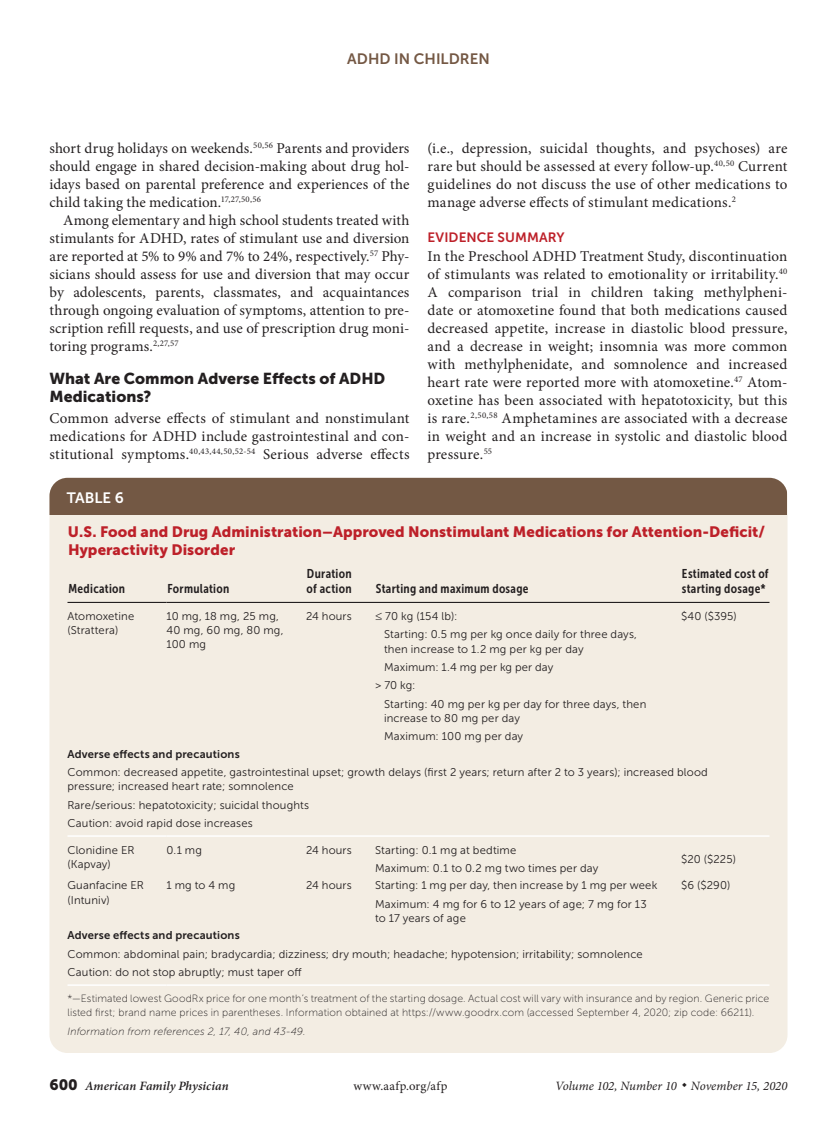
<style>
.page{position:relative;width:837px;height:1134px;background:#fff}
.page>*{position:absolute;margin:0;border:0;box-sizing:border-box;transform-origin:0 0}
.head1{font:15.75px/18px "Museo Sans 900";color:#231f20}
.body_noindent{font:15px/18px "Minion Pro";letter-spacing:.015em;color:#231f20;text-align:justify}
.body_text{font:15px/18px "Minion Pro";letter-spacing:.005em;color:#231f20;text-align:justify}
.table_title{font:15px/18px "Museo Sans 900";letter-spacing:.005em;color:#bd2029}
.t1{font:15px "Museo Sans 700";color:#745844}
.table{font:15px "Museo Sans 700";color:#fff}
.head2{font:13.5px "Museo Sans 700";letter-spacing:.005em;color:#bd2029}
.table_head1{font:12.75px/15.3px "Museo Sans Cond 700";letter-spacing:.025em;color:#231f20}
.t2{font:italic 12.75px "Minion Pro";color:#231f20}
.table_head_last_colu{font:12.75px/15.3px "Museo Sans Cond 700";letter-spacing:.025em;color:#231f20}
.t3{font:italic 600 12.75px "Minion Pro";letter-spacing:.005em;color:#231f20}
.t4{font:12.75px "Minion Pro";letter-spacing:.03em;color:#231f20}
.table_data{font:11.25px/14.2px "Museo Sans 300";letter-spacing:.015em;color:#231f20}
.table_data_indent{font:11.25px/14.2px "Museo Sans 300";letter-spacing:.015em;color:#231f20}
.table_data-2{font:11.25px "Museo Sans 700";letter-spacing:.015em;color:#231f20}
.table_data_last_col{font:11.25px "Museo Sans 300";letter-spacing:.01em;color:#231f20}
.table_fig_note{font:10.5px/13.5px "Museo Sans 100";letter-spacing:.015em;color:#231f20}
.table_fig_note-2{font:italic 10.5px "Museo Sans 100";letter-spacing:.015em;color:#231f20}
.s1{font-family:"Museo Sans 900";font-weight:400;font-style:normal;font-size:15px}
</style>
<div class="page">
<div style="left:50px;top:478px;width:738px;height:575px;background:#f3ede3;border-radius:18px"></div>
<hr style="left:68px;top:602px;width:98px;height:1px;background:#231f20">
<hr style="left:166px;top:602px;width:140px;height:1px;background:#231f20">
<hr style="left:306px;top:602px;width:69px;height:1px;background:#231f20">
<hr style="left:375px;top:602px;width:306px;height:1px;background:#231f20">
<hr style="left:681px;top:602px;width:89px;height:1px;background:#231f20">
<hr style="left:68px;top:984px;width:98px;height:2px;background:#fff">
<hr style="left:166px;top:984px;width:140px;height:2px;background:#fff">
<hr style="left:306px;top:984px;width:69px;height:2px;background:#fff">
<hr style="left:375px;top:984px;width:306px;height:2px;background:#fff">
<hr style="left:681px;top:984px;width:89px;height:2px;background:#fff">
<hr style="left:68px;top:835px;width:98px;height:2px;background:#fff">
<hr style="left:166px;top:835px;width:140px;height:2px;background:#fff">
<hr style="left:306px;top:835px;width:69px;height:2px;background:#fff">
<hr style="left:375px;top:835px;width:306px;height:2px;background:#fff">
<hr style="left:681px;top:835px;width:89px;height:2px;background:#fff">
<div style="left:50px;top:478px;width:738px;height:37px;background:#735844"></div>
<p class="t1" style="left:347px;top:50px;width:144px">ADHD IN CHILDREN</p>
<p class="body_text" style="left:50px;top:139px;width:362px">short drug holidays on weekends.<sup>50,56</sup> Parents and providers should engage in shared decision-making about drug hol&shy;idays based on parental preference and experiences of the child taking the medication.<sup>17,27,50,56</sup></p>
<p class="body_text" style="left:50px;top:211px;width:362px;text-indent:14px">Among elementary and high school students treated with stimulants for ADHD, rates of stimulant use and diversion are reported at 5% to 9% and 7% to 24%, respectively.<sup>57</sup> Phy&shy;sicians should assess for use and diversion that may occur by adolescents, parents, classmates, and acquaintances through ongoing evaluation of symptoms, attention to pre&shy;scription refill requests, and use of prescription drug moni&shy;toring programs.<sup>2,27,57</sup></p>
<p class="head1" style="left:50px;top:369px;width:337px">What Are Common Adverse Effects of ADHD<br>Medications?</p>
<p class="body_noindent" style="left:50px;top:409px;width:362px">Common adverse effects of stimulant and nonstimulant medications for ADHD include gastrointestinal and con&shy;stitutional symptoms.<sup>40,43,44,50,52-54</sup> Serious adverse effects</p>
<p class="body_noindent" style="left:428px;top:139px;width:362px">(i.e., depression, suicidal thoughts, and psychoses) are rare but should be assessed at every follow-up.<sup>40,50</sup> Current guidelines do not discuss the use of other medications to manage adverse effects of stimulant medications.<sup>2</sup></p>
<p class="head2" style="left:428px;top:229px;width:139px">EVIDENCE SUMMARY</p>
<p class="body_noindent" style="left:428px;top:247px;width:362px">In the Preschool ADHD Treatment Study, discontinuation of stimulants was related to emotionality or irritability.<sup>40<br></sup>A comparison trial in children taking methylpheni&shy;date or atomoxetine found that both medications caused decreased appetite, increase in diastolic blood pressure, and a decrease in weight; insomnia was more common with methylphenidate, and somnolence and increased heart rate were reported more with atomoxetine.<sup>47</sup> Atom&shy;oxetine has been associated with hepatotoxicity, but this is rare.<sup>2,50,58</sup> Amphetamines are associated with a decrease in weight and an increase in systolic and diastolic blood pressure.<sup>55</sup></p>
<p class="table" style="left:67px;top:489px;width:58px">TABLE 6</p>
<p class="table_title" style="left:68px;top:523px;width:699px">U.S. Food and Drug Administration–Approved Nonstimulant Medications for Attention-Deficit/<br>Hyperactivity Disorder</p>
<p class="table_head1" style="left:69px;top:581px;width:58px">Medication</p>
<p class="table_head1" style="left:167px;top:581px;width:63px">Formulation</p>
<p class="table_head_last_colu" style="left:682px;top:566px;width:88px">Estimated cost of starting dosage*</p>
<p class="table_head1" style="left:307px;top:566px;width:47px">Duration of action</p>
<p class="table_head1" style="left:376px;top:581px;width:154px">Starting and maximum dosage</p>
<p class="table_data" style="left:68px;top:609px;width:68px">Atomoxetine (Strattera)</p>
<p class="table_data" style="left:166px;top:609px;width:118px">10 mg, 18 mg, 25 mg,<br>40 mg, 60 mg, 80 mg,<br>100 mg</p>
<p class="table_data" style="left:306px;top:609px;width:47px">24 hours</p>
<p class="table_data" style="left:375px;top:609px;width:84px">≤ 70 kg (154 lb):</p>
<p class="table_data_indent" style="left:384px;top:627px;width:255px">Starting: 0.5 mg per kg once daily for three days, then increase to 1.2 mg per kg per day</p>
<p class="table_data_indent" style="left:384px;top:660px;width:171px">Maximum: 1.4 mg per kg per day</p>
<p class="table_data" style="left:375px;top:678px;width:42px">&gt; 70 kg:</p>
<p class="table_data_indent" style="left:384px;top:697px;width:264px">Starting: 40 mg per kg per day for three days, then increase to 80 mg per day</p>
<p class="table_data_indent" style="left:384px;top:729px;width:141px">Maximum: 100 mg per day</p>
<p class="table_data_last_col" style="left:681px;top:610px;width:57px">$40 ($395)</p>
<p class="table_data-2" style="left:68px;top:748px;width:174px">Adverse effects and precautions</p>
<p class="table_data" style="left:68px;top:765px;width:642px">Common: decreased appetite, gastrointestinal upset; growth delays (first 2 years; return after 2 to 3 years); increased blood pressure; increased heart rate; somnolence</p>
<p class="table_data" style="left:68px;top:798px;width:243px">Rare/serious: hepatotoxicity; suicidal thoughts</p>
<p class="table_data" style="left:68px;top:816px;width:187px">Caution: avoid rapid dose increases</p>
<p class="table_data" style="left:68px;top:843px;width:69px">Clonidine ER (Kapvay)</p>
<p class="table_data" style="left:166px;top:843px;width:37px">0.1 mg</p>
<p class="table_data" style="left:306px;top:843px;width:47px">24 hours</p>
<p class="table_data" style="left:375px;top:843px;width:143px">Starting: 0.1 mg at bedtime</p>
<p class="table_data_last_col" style="left:681px;top:853px;width:56px">$20 ($225)</p>
<p class="table_data" style="left:375px;top:861px;width:225px">Maximum: 0.1 to 0.2 mg two times per day</p>
<p class="table_data" style="left:68px;top:878px;width:78px">Guanfacine ER (Intuniv)</p>
<p class="table_data" style="left:166px;top:878px;width:70px">1 mg to 4 mg</p>
<p class="table_data" style="left:306px;top:878px;width:47px">24 hours</p>
<p class="table_data" style="left:375px;top:878px;width:284px">Starting: 1 mg per day, then increase by 1 mg per week</p>
<p class="table_data" style="left:375px;top:897px;width:273px">Maximum: 4 mg for 6 to 12 years of age; 7 mg for 13 to 17 years of age</p>
<p class="table_data_last_col" style="left:681px;top:879px;width:51px">$6 ($290)</p>
<p class="table_data-2" style="left:68px;top:929px;width:174px">Adverse effects and precautions</p>
<p class="table_data" style="left:68px;top:947px;width:577px">Common: abdominal pain; bradycardia; dizziness; dry mouth; headache; hypotension; irritability; somnolence</p>
<p class="table_data" style="left:68px;top:965px;width:236px">Caution: do not stop abruptly; must taper off</p>
<p class="table_fig_note" style="left:68px;top:992px;width:703px">*—Estimated lowest GoodRx price for one month’s treatment of the starting dosage. Actual cost will vary with insurance and by region. Generic price listed first; brand name prices in parentheses. Information obtained at https://www.goodrx.com (accessed September 4, 2020; zip code: 66211).</p>
<p class="table_fig_note-2" style="left:68px;top:1026px;width:240px">Information from references 2, 17, 40, and 43-49.</p>
<p class="t3" style="left:50px;top:1077px;width:181px"><span class="s1">600</span> American Family Physician</p>
<p class="t4" style="left:353px;top:1078px;width:96px">www.aafp.org/afp</p>
<p class="t2" style="left:555px;top:1078px;width:234px">Volume 102, Number 10 ◆ November 15, 2020</p>
</div>
